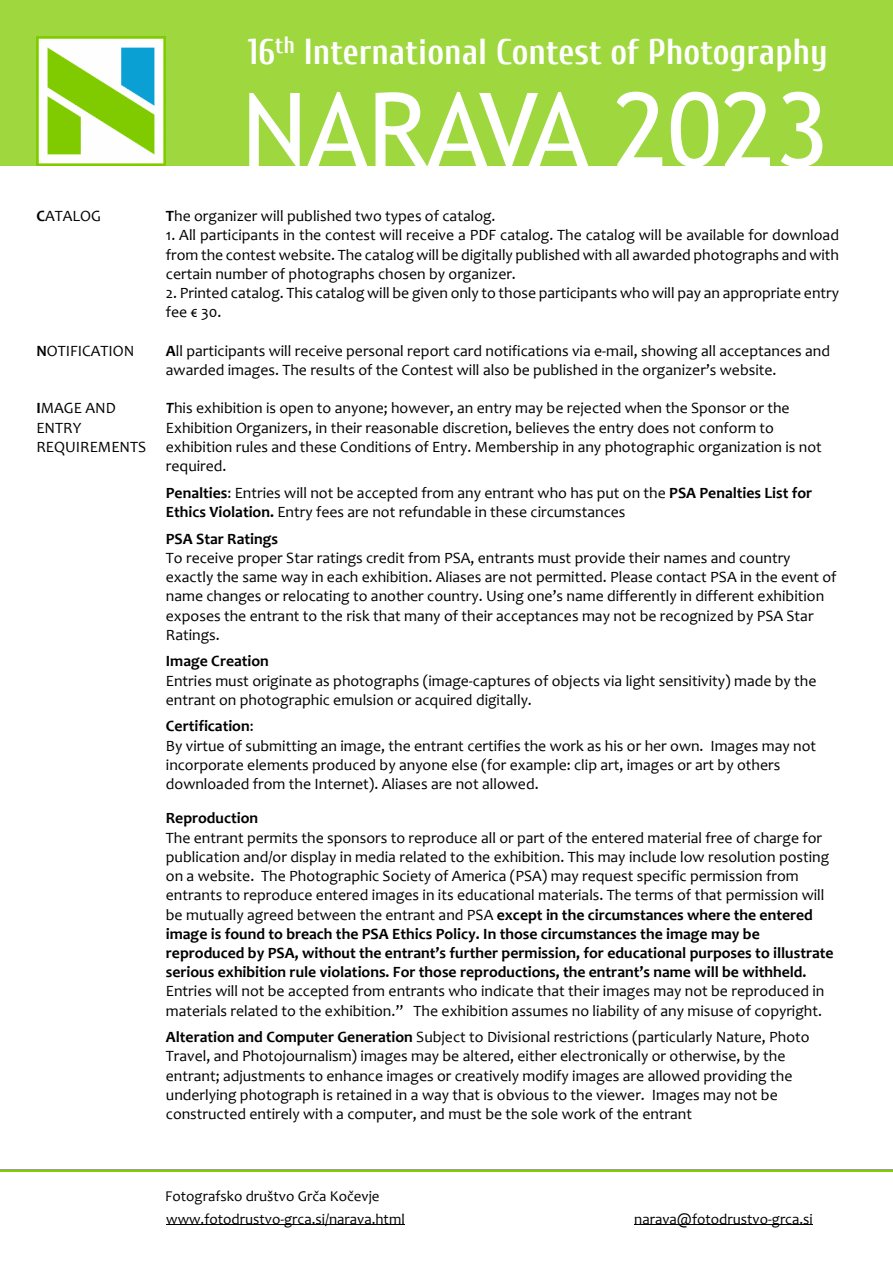
<style>
.page{position:relative;width:893px;height:1263px;background:#fff}
.page>*{position:absolute;margin:0;border:0;box-sizing:border-box;transform-origin:0 0}
.t1{font:102.45px "Trebuchet MS";color:#fff}
.t2{font:700 36px "Cuprum";color:#fff}
.t3{font:15.75px/19.2px "Candara";color:#000}
.t4{font:700 15.75px "Candara";color:#000}
.t5{font:15px "Candara";color:#000}
.s1{font-weight:700}
.s2{font-weight:700;font-style:italic}
</style>
<div class="page">
<div style="left:0;top:0;width:893px;height:165px;background:#9ed83e"></div>
<img style="left:36px;top:36px;width:129px;height:129px">
<hr style="left:0;top:1170px;width:893px;height:1px;background:#80cc00">
<hr style="left:166px;top:1225px;width:114px;height:1px;background:#000">
<hr style="left:280px;top:1225px;width:125px;height:1px;background:#000">
<hr style="left:634px;top:1225px;width:134px;height:1px;background:#000">
<hr style="left:768px;top:1225px;width:45px;height:1px;background:#000">
<p class="t3" style="left:36px;top:208px;width:66px"><span class="s1">C</span>ATALOG</p>
<p class="t3" style="left:36px;top:343px;width:100px"><span class="s1">N</span>OTIFICATION</p>
<p class="t3" style="left:36px;top:400px;width:111px"><span class="s1">I</span>MAGE AND<br>ENTRY<br>REQUIREMENTS</p>
<h2 class="t2" style="left:248px;top:32px;width:581px">16<sup>th</sup> International Contest of Photography</h2>
<h1 class="t1" style="left:242px;top:91px;width:589px">NARAVA 2023</h1>
<p class="t3" style="left:166px;top:208px;width:331px"><span class="s1">T</span>he organizer will published two types of catalog.</p>
<p class="t3" style="left:166px;top:227px;width:675px;text-align:justify">1. All participants in the contest will receive a PDF catalog. The catalog will be available for download from the contest website. The catalog will be digitally published with all awarded photographs and with certain number of photographs chosen by organizer.</p>
<p class="t3" style="left:166px;top:285px;width:675px">2. Printed catalog. This catalog will be given only to those participants who will pay an appropriate entry fee € 30.</p>
<p class="t3" style="left:166px;top:343px;width:666px"><span class="s1">A</span>ll participants will receive personal report card notifications via e-mail, showing all acceptances and awarded images. The results of the Contest will also be published in the organizer’s website.</p>
<p class="t3" style="left:166px;top:400px;width:657px"><span class="s2">T</span>his exhibition is open to anyone; however, an entry may be rejected when the Sponsor or the Exhibition Organizers, in their reasonable discretion, believes the entry does not conform to exhibition rules and these Conditions of Entry. Membership in any photographic organization is not required.</p>
<p class="t3" style="left:166px;top:485px;width:648px"><span class="s1">Penalties</span>: Entries will not be accepted from any entrant who has put on the <span class="s1">PSA Penalties List for<br>Ethics Violation.</span> Entry fees are not refundable in these circumstances</p>
<p class="t4" style="left:166px;top:532px;width:114px">PSA Star Ratings</p>
<p class="t3" style="left:166px;top:550px;width:672px">To receive proper Star ratings credit from PSA, entrants must provide their names and country exactly the same way in each exhibition. Aliases are not permitted. Please contact PSA in the event of name changes or relocating to another country. Using one’s name differently in different exhibition exposes the entrant to the risk that many of their acceptances may not be recognized by PSA Star Ratings.</p>
<p class="t4" style="left:166px;top:655px;width:104px">Image Creation</p>
<p class="t3" style="left:166px;top:672px;width:652px">Entries must originate as photographs (image-captures of objects via light sensitivity) made by the entrant on photographic emulsion or acquired digitally.</p>
<p class="t3" style="left:166px;top:718px;width:652px"><span class="s1">Certification</span>:<br>By virtue of submitting an image, the entrant certifies the work as his or her own. Images may not incorporate elements produced by anyone else (for example: clip art, images or art by others downloaded from the Internet). Aliases are not allowed.</p>
<p class="t4" style="left:166px;top:812px;width:94px">Reproduction</p>
<p class="t3" style="left:166px;top:829px;width:669px">The entrant permits the sponsors to reproduce all or part of the entered material free of charge for publication and/or display in media related to the exhibition. This may include low resolution posting on a website. The Photographic Society of America (PSA) may request specific permission from entrants to reproduce entered images in its educational materials. The terms of that permission will be mutually agreed between the entrant and PSA <span class="s1">except in the circumstances where the entered image is found to breach the PSA Ethics Policy. In those circumstances the image may be reproduced by PSA, without the entrant’s further permission, for educational purposes to illustrate serious exhibition rule violations. For those reproductions, the entrant’s name will be withheld.</span></p>
<p class="t3" style="left:166px;top:983px;width:660px">Entries will not be accepted from entrants who indicate that their images may not be reproduced in materials related to the exhibition.” The exhibition assumes no liability of any misuse of copyright.</p>
<p class="t3" style="left:166px;top:1029px;width:645px"><span class="s1">Alteration and Computer Generation</span> Subject to Divisional restrictions (particularly Nature, Photo Travel, and Photojournalism) images may be altered, either electronically or otherwise, by the entrant; adjustments to enhance images or creatively modify images are allowed providing the underlying photograph is retained in a way that is obvious to the viewer. Images may not be constructed entirely with a computer, and must be the sole work of the entrant</p>
<p class="t5" style="left:165px;top:1190px;width:216px">Fotografsko društvo Grča Kočevje</p>
<p class="t5" style="left:166px;top:1213px;width:240px">www.fotodrustvo-grca.si/narava.html</p>
<p class="t5" style="left:634px;top:1213px;width:180px">narava@fotodrustvo-grca.si</p>
</div>
